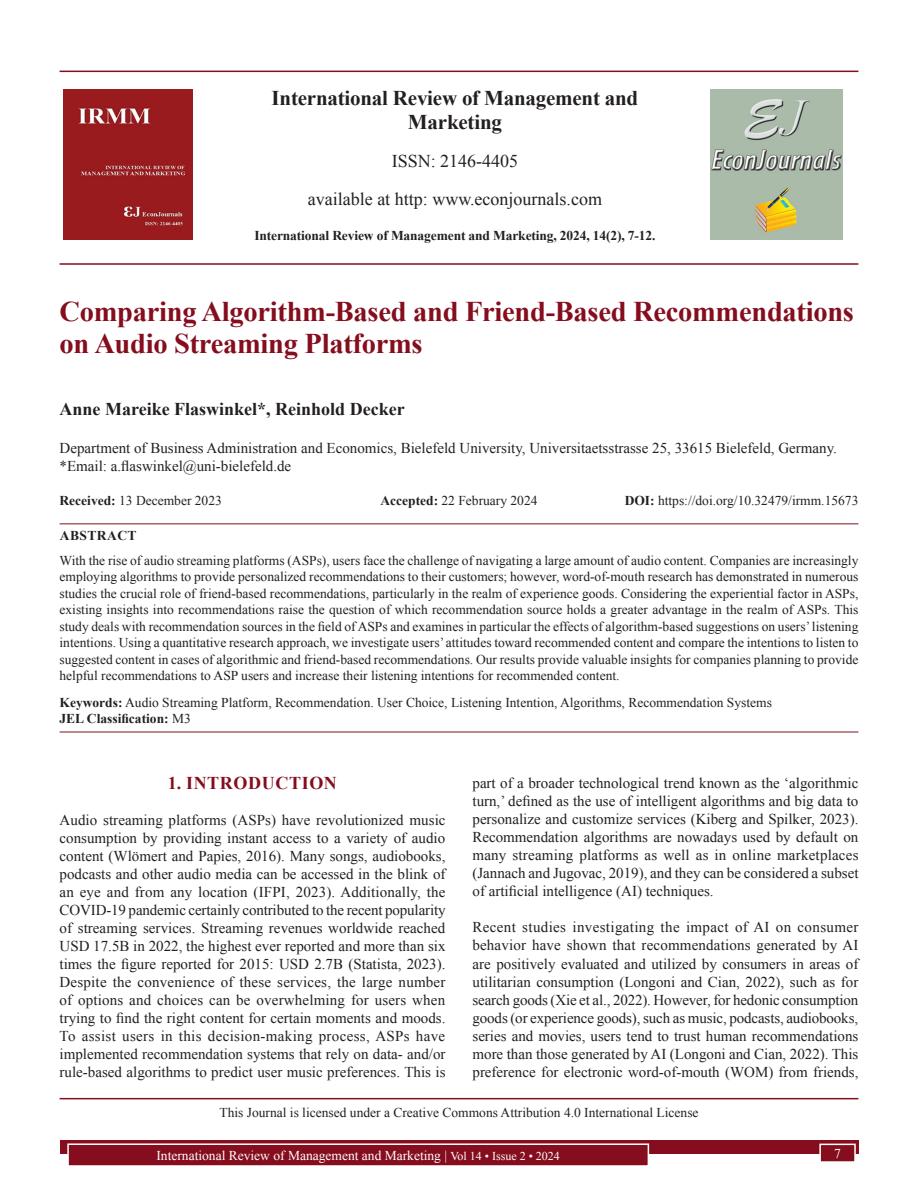
<style>
.page{position:relative;width:918px;height:1188px;background:#fff}
.page>*{position:absolute;margin:0;border:0;box-sizing:border-box;transform-origin:0 0}
.AT{font:700 28.5px/31.5px "Times New Roman";letter-spacing:-.01em;color:#850d1d}
.Issue_details{font:700 21px/24px "Times New Roman";letter-spacing:-.01em;color:#231f20;text-align:center}
.Issue_details-2{font:18px "Times New Roman";color:#231f20}
.AU{font:700 18px "Times New Roman";color:#231f20}
.t1{font:700 18px "Times New Roman";letter-spacing:.035em;color:#850d1d}
.TX{font:15px/18px "Times New Roman";color:#231f20;text-align:justify}
.AFF{font:15px/18px "Times New Roman";color:#231f20}
.ABS{font:13.5px/16.5px "Times New Roman";color:#231f20;text-align:justify}
.KWD{font:13.5px/16.2px "Times New Roman";color:#231f20}
.HIS{font:13.5px "Times New Roman";color:#231f20}
.CCA{font:13.5px "Times New Roman";color:#231f20}
.Folio{font:13.5px "Times New Roman";color:#fff}
.Issue_details-3{font:700 13.5px "Times New Roman";letter-spacing:-.01em;color:#231f20}
.ABSH{font:700 13.5px "Times New Roman";letter-spacing:.035em;color:#231f20}
.s1{font-weight:700}
.s2{font-size:12px}
</style>
<div class="page">
<hr style="left:60px;top:71px;width:798px;height:1px;background:#850d1d">
<hr style="left:60px;top:263px;width:798px;height:2px;background:#850d1d">
<img style="left:64px;top:89px;width:129px;height:151px">
<img style="left:711px;top:89px;width:132px;height:150px">
<div style="left:60px;top:1140px;width:798px;height:13px;background:#850d1d"></div>
<div style="left:68px;top:1144px;width:580px;height:22px;background:#850d1d"></div>
<div style="left:67px;top:1143px;width:582px;height:24px;border:2px solid #fff"></div>
<div style="left:820px;top:1144px;width:35px;height:18px;background:#850d1d"></div>
<div style="left:819px;top:1144px;width:37px;height:19px;border:2px solid #fff"></div>
<hr style="left:60px;top:523px;width:798px;height:1px;background:#850d1d">
<hr style="left:60px;top:732px;width:798px;height:1px;background:#850d1d">
<hr style="left:60px;top:1098px;width:798px;height:1px;background:#850d1d">
<p class="Issue_details" style="left:272px;top:85px;width:368px">International Review of Management and<br>Marketing</p>
<p class="Issue_details-2" style="left:392px;top:148px;width:128px">ISSN: 2146-4405</p>
<p class="Issue_details-2" style="left:308px;top:186px;width:296px">available at http: www.econjournals.com</p>
<p class="Issue_details-3" style="left:254px;top:226px;width:403px">International Review of Management and Marketing, 2024, 14(2), 7-12.</p>
<p class="AT" style="left:60px;top:295px;width:796px">Comparing Algorithm-Based and Friend-Based Recommendations on Audio Streaming Platforms</p>
<p class="AU" style="left:60px;top:396px;width:347px">Anne Mareike Flaswinkel*, Reinhold Decker</p>
<p class="AFF" style="left:60px;top:438px;width:779px">Department of Business Administration and Economics, Bielefeld University, Universitaetsstrasse 25, 33615 Bielefeld, Germany. *Email: a.flaswinkel@uni-bielefeld.de</p>
<p class="HIS" style="left:60px;top:491px;width:164px"><span class="s1">Received:</span> 13 December 2023</p>
<p class="HIS" style="left:380px;top:491px;width:159px"><span class="s1">Accepted:</span> 22 February 2024</p>
<p class="HIS" style="left:625px;top:491px;width:235px"><span class="s1">DOI:</span> https://doi.org/10.32479/irmm.15673</p>
<p class="ABSH" style="left:60px;top:525px;width:78px">ABSTRACT</p>
<p class="ABS" style="left:60px;top:552px;width:800px">With the rise of audio streaming platforms (ASPs), users face the challenge of navigating a large amount of audio content. Companies are increasingly employing algorithms to provide personalized recommendations to their customers; however, word-of-mouth research has demonstrated in numerous studies the crucial role of friend-based recommendations, particularly in the realm of experience goods. Considering the experiential factor in ASPs, existing insights into recommendations raise the question of which recommendation source holds a greater advantage in the realm of ASPs. This study deals with recommendation sources in the field of ASPs and examines in particular the effects of algorithm-based suggestions on users’ listening intentions. Using a quantitative research approach, we investigate users’ attitudes toward recommended content and compare the intentions to listen to suggested content in cases of algorithmic and friend-based recommendations. Our results provide valuable insights for companies planning to provide helpful recommendations to ASP users and increase their listening intentions for recommended content.</p>
<p class="KWD" style="left:60px;top:694px;width:714px"><span class="s1">Keywords:</span> Audio Streaming Platform, Recommendation. User Choice, Listening Intention, Algorithms, Recommendation Systems<br><span class="s1">JEL Classification:</span> M3</p>
<p class="TX" style="left:472px;top:773px;width:388px">part of a broader technological trend known as the ‘algorithmic turn,’ defined as the use of intelligent algorithms and big data to personalize and customize services (Kiberg and Spilker, 2023).<br>Recommendation algorithms are nowadays used by default on many streaming platforms as well as in online marketplaces (Jannach and Jugovac, 2019), and they can be considered a subset of artificial intelligence (AI) techniques.</p>
<p class="TX" style="left:472px;top:918px;width:387px">Recent studies investigating the impact of AI on consumer behavior have shown that recommendations generated by AI are positively evaluated and utilized by consumers in areas of utilitarian consumption (Longoni and Cian, 2022), such as for search goods (Xie et al., 2022). However, for hedonic consumption goods (or experience goods), such as music, podcasts, audiobooks, series and movies, users tend to trust human recommendations more than those generated by AI (Longoni and Cian, 2022). This preference for electronic word-of-mouth (WOM) from friends,</p>
<p class="CCA" style="left:219px;top:1103px;width:481px">This Journal is licensed under a Creative Commons Attribution 4.0 International License</p>
<h1 class="t1" style="left:168px;top:770px;width:171px">1. INTRODUCTION</h1>
<p class="TX" style="left:60px;top:811px;width:388px">Audio streaming platforms (ASPs) have revolutionized music consumption by providing instant access to a variety of audio content (Wlömert and Papies, 2016). Many songs, audiobooks, podcasts and other audio media can be accessed in the blink of an eye and from any location (IFPI, 2023). Additionally, the COVID-19 pandemic certainly contributed to the recent popularity of streaming services. Streaming revenues worldwide reached USD 17.5B in 2022, the highest ever reported and more than six times the figure reported for 2015: USD 2.7B (Statista, 2023).<br>Despite the convenience of these services, the large number of options and choices can be overwhelming for users when trying to find the right content for certain moments and moods.<br>To assist users in this decision-making process, ASPs have implemented recommendation systems that rely on data- and/or rule-based algorithms to predict user music preferences. This is</p>
<p class="Folio" style="left:156px;top:1146px;width:405px">International Review of Management and Marketing | <span class="s2">Vol 14 • Issue 2 • 2024</span></p>
<p class="Folio" style="left:834px;top:1144px;width:8px">7</p>
</div>
